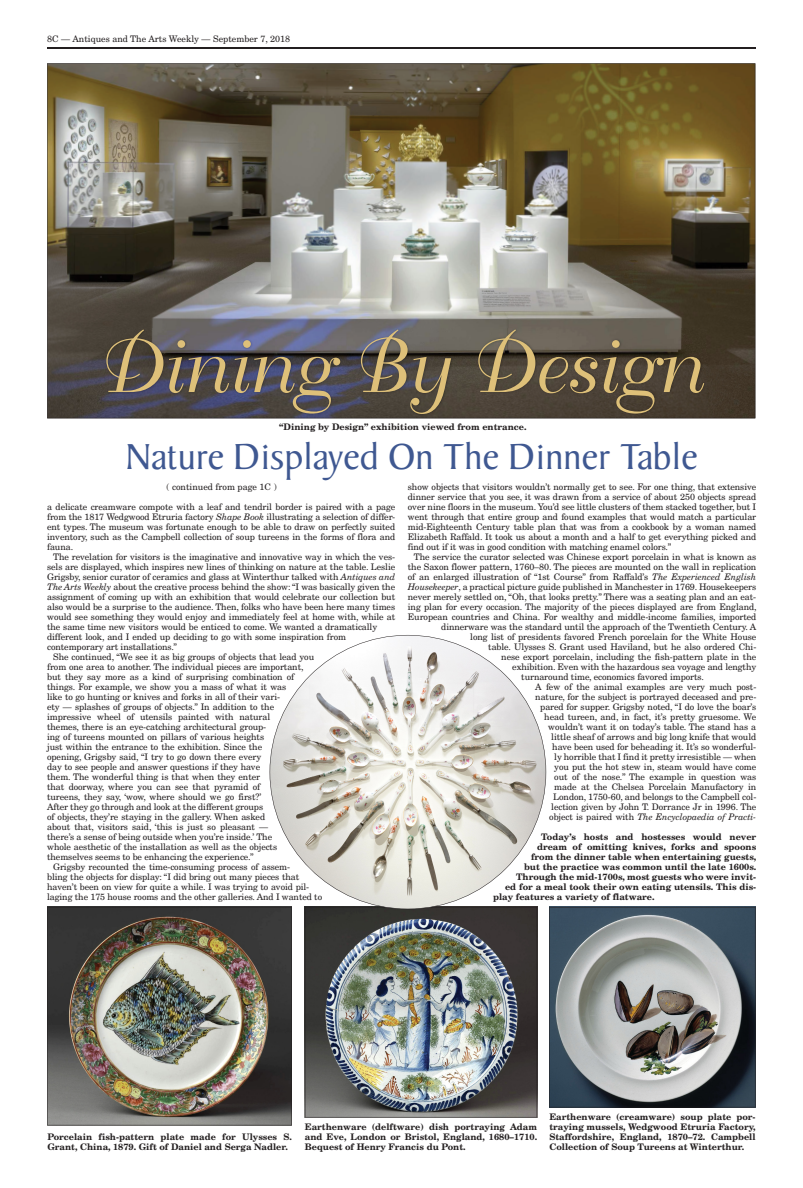
<style>
.page{position:relative;width:803px;height:1188px;background:#fff}
.page>*{position:absolute;margin:0;border:0;box-sizing:border-box;transform-origin:0 0}
.t1{font:75px "Bellevue";color:#dec079}
.t2{font:39px "Baker Signet";color:#3f5891}
.t3{font:9px/10px "New Century Schlbk";letter-spacing:-.01em;color:#231f20;text-align:justify}
.t4{font:700 9px/10px "New Century Schlbk";color:#231f20;text-align:justify}
.t5{font:italic 9px "New Century Schlbk";letter-spacing:-.01em;color:#231f20}
.s1{font-style:italic}
.s2{font-style:normal}
</style>
<div class="page">
<hr style="left:47px;top:48px;width:708px;height:1px;background:#231f20">
<img style="left:47px;top:63px;width:708px;height:355px">
<svg style="left:549px;top:907px;width:206px;height:200px;background:#7d8285"></svg>
<img style="left:47px;top:907px;width:245px;height:218px">
<img style="left:305px;top:909px;width:232px;height:208px">
<svg style="left:270px;top:635px;width:276px;height:274px"></svg>
<img style="left:105px;top:329px;width:602px;height:88px">
<p class="t3" style="left:47px;top:33px;width:244px">8C — Antiques and The Arts Weekly — September 7, 2018</p>
<h1 class="t1" style="left:93px;top:325px;width:606px">Dining By Design</h1>
<p class="t4" style="left:279px;top:422px;width:249px">“Dining by Design” exhibition viewed from entrance.</p>
<h2 class="t2" style="left:126px;top:436px;width:573px">Nature Displayed On The Dinner Table</h2>
<p class="t3" style="left:167px;top:482px;width:111px">( continued from page 1C )</p>
<p class="t3" style="left:408px;top:482px;width:350px">show objects that visitors wouldn’t normally get to see. For one thing, that extensive dinner service that you see, it was drawn from a service of about 250 objects spread over nine floors in the museum. You’d see little clusters of them stacked together, but I went through that entire group and found examples that would match a particular mid-Eighteenth Century table plan that was from a cookbook by a woman named Elizabeth Raffald. It took us about a month and a half to get everything picked and find out if it was in good condition with matching enamel colors.”</p>
<p class="t3" style="left:414px;top:552px;width:344px">The service the curator selected was Chinese export porcelain in what is known as</p>
<p class="t3" style="left:408px;top:562px;width:350px">the Saxon flower pattern, 1760–80. The pieces are mounted on the wall in replication</p>
<p class="t3" style="left:408px;top:572px;width:350px">of an enlarged illustration of “1st Course” from Raffald’s <span class="s1">The Experienced English</span></p>
<p class="t3" style="left:408px;top:582px;width:350px"><span class="s1">Housekeeper</span>, a practical picture guide published in Manchester in 1769. Housekeepers</p>
<p class="t3" style="left:408px;top:592px;width:350px">never merely settled on, “Oh, that looks pretty.” There was a seating plan and an eat-</p>
<p class="t3" style="left:408px;top:602px;width:350px">ing plan for every occasion. The majority of the pieces displayed are from England,</p>
<p class="t3" style="left:408px;top:612px;width:350px">European countries and China. For wealthy and middle-income families, imported</p>
<p class="t3" style="left:441px;top:622px;width:317px">dinnerware was the standard until the approach of the Twentieth Century. A</p>
<p class="t3" style="left:470px;top:632px;width:287px">long list of presidents favored French porcelain for the White House</p>
<p class="t3" style="left:488px;top:642px;width:270px">table. Ulysses S. Grant used Haviland, but he also ordered Chi-</p>
<p class="t3" style="left:501px;top:652px;width:256px">nese export porcelain, including the fish-pattern plate in the</p>
<p class="t3" style="left:512px;top:662px;width:245px">exhibition. Even with the hazardous sea voyage and lengthy</p>
<p class="t3" style="left:521px;top:672px;width:184px">turnaround time, economics favored imports.</p>
<p class="t3" style="left:535px;top:682px;width:223px">A few of the animal examples are very much post-</p>
<p class="t3" style="left:535px;top:692px;width:223px">nature, for the subject is portrayed deceased and pre-</p>
<p class="t3" style="left:540px;top:702px;width:217px">pared for supper. Grigsby noted, “I do love the boar’s</p>
<p class="t3" style="left:544px;top:712px;width:213px">head tureen, and, in fact, it’s pretty gruesome. We</p>
<p class="t3" style="left:548px;top:722px;width:209px">wouldn’t want it on today’s table. The stand has a</p>
<p class="t3" style="left:551px;top:732px;width:206px">little sheaf of arrows and big long knife that would</p>
<p class="t3" style="left:552px;top:742px;width:205px">have been used for beheading it. It’s so wonderful-</p>
<p class="t3" style="left:554px;top:752px;width:204px">ly horrible that I find it pretty irresistible — when</p>
<p class="t3" style="left:554px;top:762px;width:204px">you put the hot stew in, steam would have come</p>
<p class="t3" style="left:554px;top:772px;width:204px">out of the nose.” The example in question was</p>
<p class="t3" style="left:554px;top:782px;width:204px">made at the Chelsea Porcelain Manufactory in</p>
<p class="t3" style="left:553px;top:792px;width:205px">London, 1750-60, and belongs to the Campbell col-</p>
<p class="t3" style="left:551px;top:802px;width:207px">lection given by John T. Dorrance Jr in 1996. The</p>
<p class="t5" style="left:549px;top:811px;width:208px"><span class="s2">object is paired with</span> The Encyclopaedia of Practi-</p>
<p class="t3" style="left:47px;top:502px;width:350px">a delicate creamware compote with a leaf and tendril border is paired with a page from the 1817 Wedgwood Etruria factory <span class="s1">Shape Book</span> illustrating a selection of differ&shy;ent types. The museum was fortunate enough to be able to draw on perfectly suited inventory, such as the Campbell collection of soup tureens in the forms of flora and fauna.</p>
<p class="t3" style="left:53px;top:552px;width:343px">The revelation for visitors is the imaginative and innovative way in which the ves-</p>
<p class="t3" style="left:47px;top:562px;width:350px">sels are displayed, which inspires new lines of thinking on nature at the table. Leslie</p>
<p class="t3" style="left:47px;top:572px;width:350px">Grigsby, senior curator of ceramics and glass at Winterthur talked with <span class="s1">Antiques and</span></p>
<p class="t3" style="left:47px;top:582px;width:349px"><span class="s1">The Arts Weekly</span> about the creative process behind the show: “I was basically given the</p>
<p class="t3" style="left:47px;top:592px;width:349px">assignment of coming up with an exhibition that would celebrate our collection but</p>
<p class="t3" style="left:47px;top:602px;width:349px">also would be a surprise to the audience. Then, folks who have been here many times</p>
<p class="t3" style="left:47px;top:612px;width:350px">would see something they would enjoy and immediately feel at home with, while at</p>
<p class="t3" style="left:47px;top:622px;width:331px">the same time new visitors would be enticed to come. We wanted a dramatically</p>
<p class="t3" style="left:47px;top:632px;width:300px">different look, and I ended up deciding to go with some inspiration from</p>
<p class="t3" style="left:47px;top:642px;width:131px">contemporary art installations.”</p>
<p class="t3" style="left:53px;top:652px;width:263px">She continued, “We see it as big groups of objects that lead you</p>
<p class="t3" style="left:47px;top:662px;width:258px">from one area to another. The individual pieces are important,</p>
<p class="t3" style="left:47px;top:672px;width:249px">but they say more as a kind of surprising combination of</p>
<p class="t3" style="left:47px;top:682px;width:240px">things. For example, we show you a mass of what it was</p>
<p class="t3" style="left:47px;top:692px;width:235px">like to go hunting or knives and forks in all of their vari-</p>
<p class="t3" style="left:47px;top:702px;width:229px">ety — splashes of groups of objects.” In addition to the</p>
<p class="t3" style="left:47px;top:712px;width:225px">impressive wheel of utensils painted with natural</p>
<p class="t3" style="left:47px;top:722px;width:221px">themes, there is an eye-catching architectural group-</p>
<p class="t3" style="left:47px;top:732px;width:218px">ing of tureens mounted on pillars of various heights</p>
<p class="t3" style="left:47px;top:742px;width:217px">just within the entrance to the exhibition. Since the</p>
<p class="t3" style="left:47px;top:752px;width:216px">opening, Grigsby said, “I try to go down there every</p>
<p class="t3" style="left:47px;top:762px;width:215px">day to see people and answer questions if they have</p>
<p class="t3" style="left:47px;top:772px;width:215px">them. The wonderful thing is that when they enter</p>
<p class="t3" style="left:47px;top:782px;width:215px">that doorway, where you can see that pyramid of</p>
<p class="t3" style="left:47px;top:792px;width:216px">tureens, they say, ‘wow, where should we go first?’</p>
<p class="t3" style="left:47px;top:802px;width:217px">After they go through and look at the different groups</p>
<p class="t3" style="left:47px;top:812px;width:219px">of objects, they’re staying in the gallery. When asked</p>
<p class="t3" style="left:47px;top:822px;width:222px">about that, visitors said, ‘this is just so pleasant —</p>
<p class="t3" style="left:47px;top:832px;width:227px">there’s a sense of being outside when you’re inside.’ The</p>
<p class="t3" style="left:47px;top:842px;width:232px">whole aesthetic of the installation as well as the objects</p>
<p class="t3" style="left:47px;top:852px;width:208px">themselves seems to be enhancing the experience.”</p>
<p class="t3" style="left:53px;top:862px;width:239px">Grigsby recounted the time-consuming process of assem-</p>
<p class="t3" style="left:47px;top:872px;width:254px">bling the objects for display: “I did bring out many pieces that</p>
<p class="t3" style="left:47px;top:882px;width:264px">haven’t been on view for quite a while. I was trying to avoid pil-</p>
<p class="t3" style="left:47px;top:892px;width:277px">laging the 175 house rooms and the other galleries. And I wanted to</p>
<p class="t4" style="left:541px;top:832px;width:217px">Today’s hosts and hostesses would never</p>
<p class="t4" style="left:537px;top:842px;width:221px">dream of omitting knives, forks and spoons</p>
<p class="t4" style="left:531px;top:852px;width:227px">from the dinner table when entertaining guests,</p>
<p class="t4" style="left:524px;top:862px;width:234px">but the practice was common until the late 1600s.</p>
<p class="t4" style="left:516px;top:872px;width:242px">Through the mid-1700s, most guests who were invit-</p>
<p class="t4" style="left:505px;top:882px;width:253px">ed for a meal took their own eating utensils. This dis-</p>
<p class="t4" style="left:493px;top:892px;width:163px">play features a variety of flatware.</p>
<p class="t4" style="left:47px;top:1132px;width:246px">Porcelain fish-pattern plate made for Ulysses S.<br>Grant, China, 1879. Gift of Daniel and Serga Nadler.</p>
<p class="t4" style="left:305px;top:1122px;width:234px">Earthenware (delftware) dish portraying Adam and Eve, London or Bristol, England, 1680–1710.<br>Bequest of Henry Francis du Pont.</p>
<p class="t4" style="left:549px;top:1112px;width:208px">Earthenware (creamware) soup plate por&shy;traying mussels, Wedgwood Etruria Factory, Staffordshire, England, 1870–72. Campbell Collection of Soup Tureens at Winterthur.</p>
</div>
